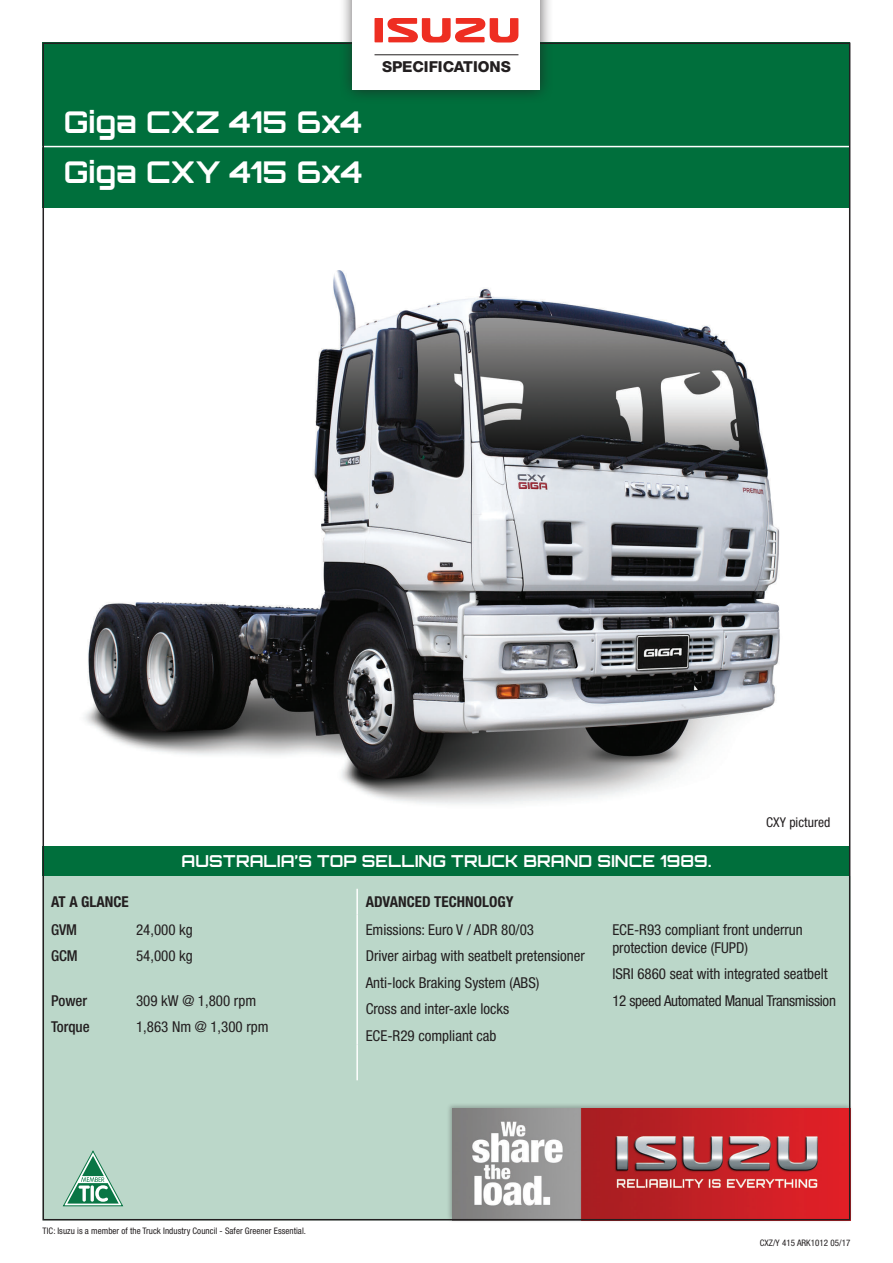
<style>
.page{position:relative;width:893px;height:1263px;background:#fff}
.page>*{position:absolute;margin:0;border:0;box-sizing:border-box;transform-origin:0 0}
.t1{font:700 30px/49.5px "Orbitron";color:#fff}
.t2{font:700 16.5px "Orbitron";letter-spacing:.005em;color:#fff}
.t3{font:800 15.15px "Helvetica Neue";color:#231f20}
.t4{font:condensed 15px/26.5px "Helvetica Neue";color:#231f20}
.t5{font:700 condensed 15px "Helvetica Neue";color:#231f20}
.t6{font:500 condensed 15px/26.5px "Helvetica Neue";color:#231f20}
.t7{font:condensed 13.5px "Helvetica Neue";letter-spacing:.005em;color:#231f20}
.t8{font:condensed 9px "Helvetica Neue";letter-spacing:.005em;color:#231f20}
</style>
<div class="page">
<div style="left:43px;top:846px;width:807px;height:30px;background:#006f3c"></div>
<div style="left:46px;top:876px;width:801px;height:341px;background:#bbd7c9"></div>
<hr style="left:356px;top:889px;width:2px;height:25px;background:#fff">
<hr style="left:356px;top:914px;width:2px;height:131px;background:#fff">
<hr style="left:356px;top:1045px;width:2px;height:35px;background:#fff">
<img style="left:84px;top:223px;width:767px;height:593px">
<div style="left:446px;top:1102px;width:407px;height:121px;background:#231f20;opacity:.3"></div>
<img style="left:453px;top:1109px;width:394px;height:108px">
<div style="left:43px;top:43px;width:807px;height:165px;background:#006f3c"></div>
<hr style="left:43px;top:146px;width:807px;height:1px;background:#fff">
<svg style="left:62px;top:1150px;width:62px;height:56px;background:#92c1ab"></svg>
<div style="left:339px;top:0;width:215px;height:104px;background:#231f20;opacity:.75"></div>
<div style="left:353px;top:0;width:187px;height:89px;background:#fff"></div>
<svg style="left:374px;top:18px;width:144px;height:25px"></svg>
<hr style="left:374px;top:54px;width:144px;height:1px;background:#231f20">
<h1 class="t1" style="left:64px;top:97px;width:300px">Giga CXZ 415 6x4<br>Giga CXY 415 6x4</h1>
<p class="t3" style="left:382px;top:57px;width:130px">SPECIFICATIONS</p>
<p class="t2" style="left:182px;top:851px;width:531px">AUSTRALIA’S TOP SELLING TRUCK BRAND SINCE 1989.</p>
<p class="t7" style="left:766px;top:814px;width:66px">CXY pictured</p>
<p class="t5" style="left:51px;top:893px;width:79px">AT A GLANCE</p>
<p class="t5" style="left:366px;top:893px;width:149px">ADVANCED TECHNOLOGY</p>
<p class="t6" style="left:51px;top:916px;width:28px">GVM<br>GCM</p>
<p class="t6" style="left:51px;top:987px;width:40px">Power<br>Torque</p>
<p class="t4" style="left:366px;top:916px;width:221px">Emissions: Euro V / ADR 80/03<br>Driver airbag with seatbelt pretensioner<br>Anti-lock Braking System (ABS)<br>Cross and inter-axle locks<br>ECE-R29 compliant cab</p>
<p class="t4" style="left:612px;top:920px;width:192px;line-height:18px">ECE-R93 compliant front underrun protection device (FUPD)</p>
<p class="t4" style="left:136px;top:916px;width:58px">24,000 kg<br>54,000 kg</p>
<p class="t4" style="left:136px;top:987px;width:134px">309 kW @ 1,800 rpm<br>1,863 Nm @ 1,300 rpm</p>
<p class="t4" style="left:612px;top:960px;width:225px">ISRI 6860 seat with integrated seatbelt<br>12 speed Automated Manual Transmission</p>
<p class="t8" style="left:43px;top:1225px;width:265px">TIC: Isuzu is a member of the Truck Industry Council - Safer Greener Essential.</p>
<p class="t8" style="left:760px;top:1237px;width:92px">CXZ/Y 415 ARK1012 05/17</p>
</div>
